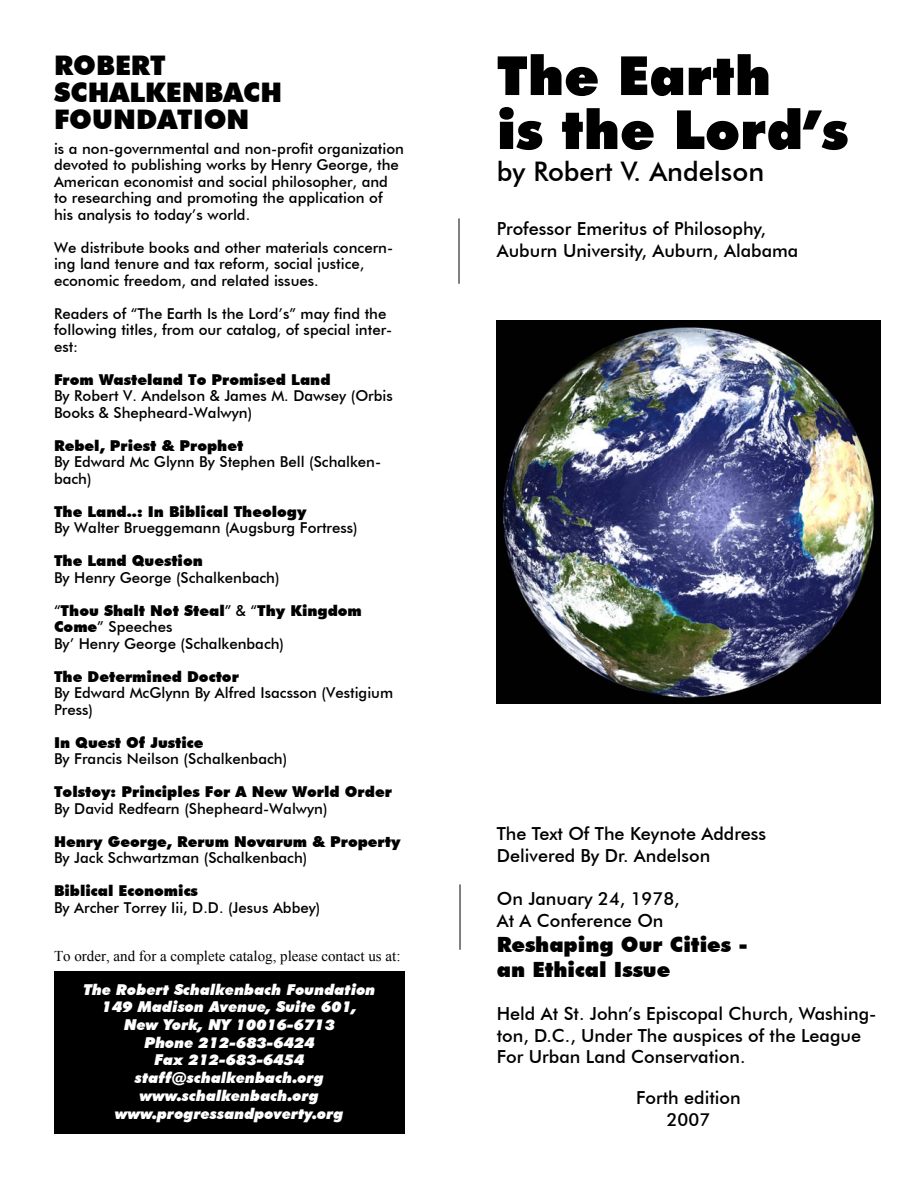
<style>
.page{position:relative;width:918px;height:1188px;background:#fff}
.page>*{position:absolute;margin:0;border:0;box-sizing:border-box;transform-origin:0 0}
.t1{font:900 54px "Futura BT";color:#000}
.t2{font:900 27px "Futura BT";color:#000}
.t3{font:500 27px "Futura BT";color:#000}
.t4{font:900 21px "Futura BT";color:#000}
.t5{font:500 18px/21.6px "Futura BT";color:#000}
.t6{font:500 15px/16.5px "Futura BT";color:#000}
.t7{font:900 15px/16.5px "Futura BT";color:#000}
.t8{font:italic 900 15px "Futura BT";color:#fff}
.t9{font:15px "Times New Roman";color:#000}
.s1{font-weight:500}
</style>
<div class="page">
<div style="left:54px;top:971px;width:351px;height:163px;background:#000"></div>
<img style="left:497px;top:320px;width:383px;height:384px">
<hr style="left:459px;top:218px;width:1px;height:66px;background:#000">
<hr style="left:460px;top:884px;width:1px;height:66px;background:#000">
<p class="t2" style="left:54px;top:49px;width:113px">ROBERT</p>
<p class="t2" style="left:54px;top:76px;width:230px">SCHALKENBACH</p>
<p class="t2" style="left:54px;top:103px;width:197px">FOUNDATION</p>
<p class="t6" style="left:54px;top:140px;width:352px">is a non-governmental and non-profit organization devoted to publishing works by Henry George, the American economist and social philosopher, and to researching and promoting the application of his analysis to today’s world.</p>
<p class="t6" style="left:54px;top:239px;width:341px">We distribute books and other materials concern&shy;ing land tenure and tax reform, social justice, economic freedom, and related issues.</p>
<p class="t6" style="left:54px;top:305px;width:340px">Readers of “The Earth Is the Lord’s” may find the following titles, from our catalog, of special inter&shy;est:</p>
<p class="t7" style="left:54px;top:371px;width:278px">From Wasteland To Promised Land</p>
<p class="t6" style="left:54px;top:388px;width:340px">By Robert V. Andelson &amp; James M. Dawsey (Orbis<br>Books &amp; Shepheard-Walwyn)</p>
<p class="t7" style="left:54px;top:437px;width:191px">Rebel, Priest &amp; Prophet</p>
<p class="t6" style="left:54px;top:454px;width:329px">By Edward Mc Glynn By Stephen Bell (Schalken&shy;bach)</p>
<p class="t7" style="left:54px;top:503px;width:254px">The Land..: In Biblical Theology</p>
<p class="t6" style="left:54px;top:520px;width:305px">By Walter Brueggemann (Augsburg Fortress)</p>
<p class="t7" style="left:54px;top:553px;width:150px">The Land Question</p>
<p class="t6" style="left:54px;top:569px;width:227px">By Henry George (Schalkenbach)</p>
<p class="t7" style="left:54px;top:602px;width:309px"><span class="s1">“</span>Thou Shalt Not Steal<span class="s1">” &amp; “</span>Thy Kingdom<br>Come<span class="s1">” Speeches</span></p>
<p class="t6" style="left:54px;top:635px;width:232px">By’ Henry George (Schalkenbach)</p>
<p class="t7" style="left:54px;top:668px;width:187px">The Determined Doctor</p>
<p class="t6" style="left:54px;top:685px;width:341px">By Edward McGlynn By Alfred Isacsson (Vestigium<br>Press)</p>
<p class="t7" style="left:54px;top:734px;width:151px">In Quest Of Justice</p>
<p class="t6" style="left:54px;top:751px;width:235px">By Francis Neilson (Schalkenbach)</p>
<p class="t7" style="left:54px;top:784px;width:340px">Tolstoy: Principles For A New World Order</p>
<p class="t6" style="left:54px;top:800px;width:275px">By David Redfearn (Shepheard-Walwyn)</p>
<p class="t7" style="left:54px;top:833px;width:348px">Henry George, Rerum Novarum &amp; Property</p>
<p class="t6" style="left:54px;top:850px;width:255px">By Jack Schwartzman (Schalkenbach)</p>
<p class="t7" style="left:54px;top:883px;width:145px">Biblical Economics</p>
<p class="t6" style="left:54px;top:899px;width:268px">By Archer Torrey Iii, D.D. (Jesus Abbey)</p>
<p class="t9" style="left:54px;top:946px;width:348px">To order, and for a complete catalog, please contact us at:</p>
<p class="t8" style="left:83px;top:980px;width:294px">The Robert Schalkenbach Foundation</p>
<p class="t8" style="left:102px;top:998px;width:257px">149 Madison Avenue, Suite 601,</p>
<p class="t8" style="left:124px;top:1016px;width:212px">New York, NY 10016-6713</p>
<p class="t8" style="left:144px;top:1033px;width:172px">Phone 212-683-6424</p>
<p class="t8" style="left:155px;top:1051px;width:151px">Fax 212-683-6454</p>
<p class="t8" style="left:135px;top:1069px;width:191px">staff@schalkenbach.org</p>
<p class="t8" style="left:140px;top:1086px;width:181px">www.schalkenbach.org</p>
<p class="t8" style="left:115px;top:1104px;width:230px">www.progressandpoverty.org</p>
<p class="t1" style="left:497px;top:43px;width:276px">The Earth</p>
<p class="t1" style="left:497px;top:97px;width:353px">is the Lord’s</p>
<p class="t3" style="left:497px;top:155px;width:269px">by Robert V. Andelson</p>
<p class="t5" style="left:497px;top:218px;width:271px">Professor Emeritus of Philosophy,</p>
<p class="t5" style="left:497px;top:240px;width:303px">Auburn University, Auburn, Alabama</p>
<p class="t5" style="left:497px;top:823px;width:271px">The Text Of The Keynote Address</p>
<p class="t5" style="left:497px;top:844px;width:215px">Delivered By Dr. Andelson</p>
<p class="t5" style="left:497px;top:888px;width:184px">On January 24, 1978,</p>
<p class="t5" style="left:497px;top:909px;width:168px">At A Conference On</p>
<p class="t4" style="left:497px;top:931px;width:253px">Reshaping Our Cities -</p>
<p class="t4" style="left:497px;top:957px;width:175px">an Ethical Issue</p>
<p class="t5" style="left:497px;top:1003px;width:381px">Held At St. John’s Episcopal Church, Washing&shy;ton, D.C., Under The auspices of the League<br>For Urban Land Conservation.</p>
<p class="t5" style="left:636px;top:1087px;width:106px">Forth edition</p>
<p class="t5" style="left:667px;top:1108px;width:45px">2007</p>
</div>
